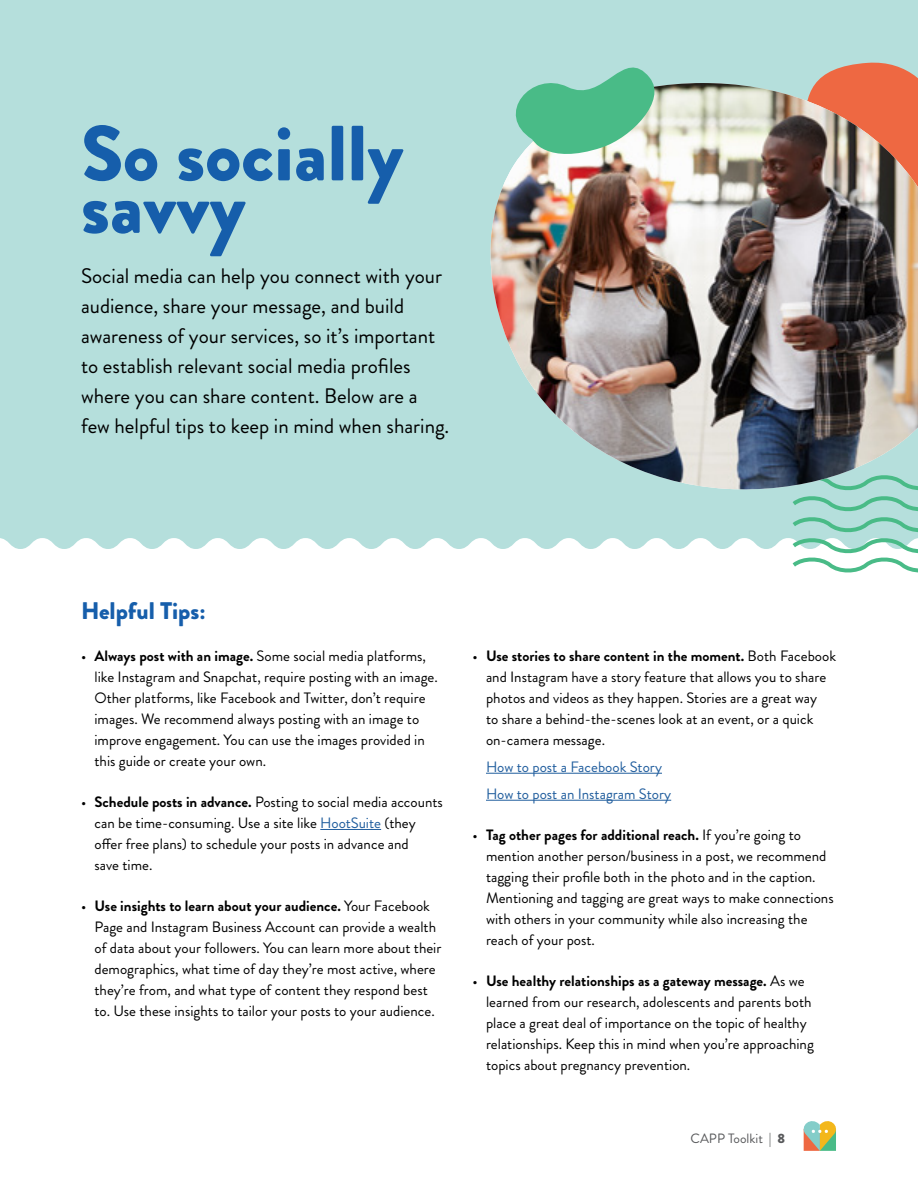
<style>
.page{position:relative;width:918px;height:1188px;background:#fff}
.page>*{position:absolute;margin:0;border:0;box-sizing:border-box;transform-origin:0 0}
.t1{font:900 78px "Brandon Grotesque";color:#165eab}
.t2{font:900 24px "Brandon Grotesque";color:#165eab}
.Intro_Copy{font:21px/30px "Brandon Grotesque";color:#000}
.t3{font:15px/21px "Brandon Grotesque";color:#000}
.t4{font:15px/27px "Brandon Grotesque";color:#215e9e}
.t5{font:13.5px "Brandon Grotesque";color:#58595b}
.s1{font-weight:700}
.s2{color:#215e9e}
.s3{font-weight:900}
</style>
<div class="page">
<div style="left:0;top:0;width:918px;height:533px;background:#b5dfdc"></div>
<svg style="left:818px;top:62px;width:100px;height:19px;fill:#ee6842"></svg>
<svg style="left:0;top:496px;width:918px;height:77px"></svg>
<img style="left:490px;top:83px;width:428px;height:408px">
<svg style="left:493px;top:67px;width:175px;height:99px"></svg>
<hr style="left:320px;top:829px;width:61px;height:1px;background:#215e9e">
<hr style="left:486px;top:773px;width:176px;height:1px;background:#215e9e">
<hr style="left:486px;top:800px;width:185px;height:1px;background:#215e9e">
<svg style="left:804px;top:1121px;width:32px;height:30px"></svg>
<p class="t1" style="left:81px;top:98px;width:324px">So socially</p>
<p class="t1" style="left:81px;top:151px;width:166px">savvy</p>
<p class="Intro_Copy" style="left:81px;top:261px;width:368px">Social media can help you connect with your audience, share your message, and build awareness of your services, so it’s important to establish relevant social media profiles where you can share content. Below are a few helpful tips to keep in mind when sharing.</p>
<p class="t2" style="left:81px;top:594px;width:126px">Helpful Tips:</p>
<p class="t3" style="left:94px;top:645px;width:343px;text-indent:-14px">• <span class="s1">Always post with an image.</span> Some social media platforms, like Instagram and Snapchat, require posting with an image.<br>Other platforms, like Facebook and Twitter, don’t require images. We recommend always posting with an image to improve engagement. You can use the images provided in this guide or create your own.</p>
<p class="t3" style="left:94px;top:792px;width:350px;text-indent:-14px">• <span class="s1">Schedule posts in advance.</span> Posting to social media accounts can be time-consuming. Use a site like <span class="s2">HootSuite</span> (they offer free plans) to schedule your posts in advance and<br>save time.</p>
<p class="t3" style="left:94px;top:896px;width:348px;text-indent:-14px">• <span class="s1">Use insights to learn about your audience.</span> Your Facebook Page and Instagram Business Account can provide a wealth of data about your followers. You can learn more about their demographics, what time of day they’re most active, where they’re from, and what type of content they respond best to. Use these insights to tailor your posts to your audience.</p>
<p class="t3" style="left:486px;top:645px;width:352px;text-indent:-14px">• <span class="s1">Use stories to share content in the moment.</span> Both Facebook and Instagram have a story feature that allows you to share photos and videos as they happen. Stories are a great way<br>to share a behind-the-scenes look at an event, or a quick on-camera message.</p>
<p class="t4" style="left:486px;top:753px;width:187px">How to post a Facebook Story<br>How to post an Instagram Story</p>
<p class="t3" style="left:486px;top:825px;width:349px;text-indent:-14px">• <span class="s1">Tag other pages for additional reach.</span> If you’re going to mention another person/business in a post, we recommend tagging their profile both in the photo and in the caption.<br>Mentioning and tagging are great ways to make connections with others in your community while also increasing the reach of your post.</p>
<p class="t3" style="left:486px;top:971px;width:329px;text-indent:-14px">• <span class="s1">Use healthy relationships as a gateway message.</span> As we learned from our research, adolescents and parents both place a great deal of importance on the topic of healthy relationships. Keep this in mind when you’re approaching topics about pregnancy prevention.</p>
<p class="t5" style="left:690px;top:1129px;width:96px">CAPP Toolkit | <span class="s3">8</span></p>
</div>
